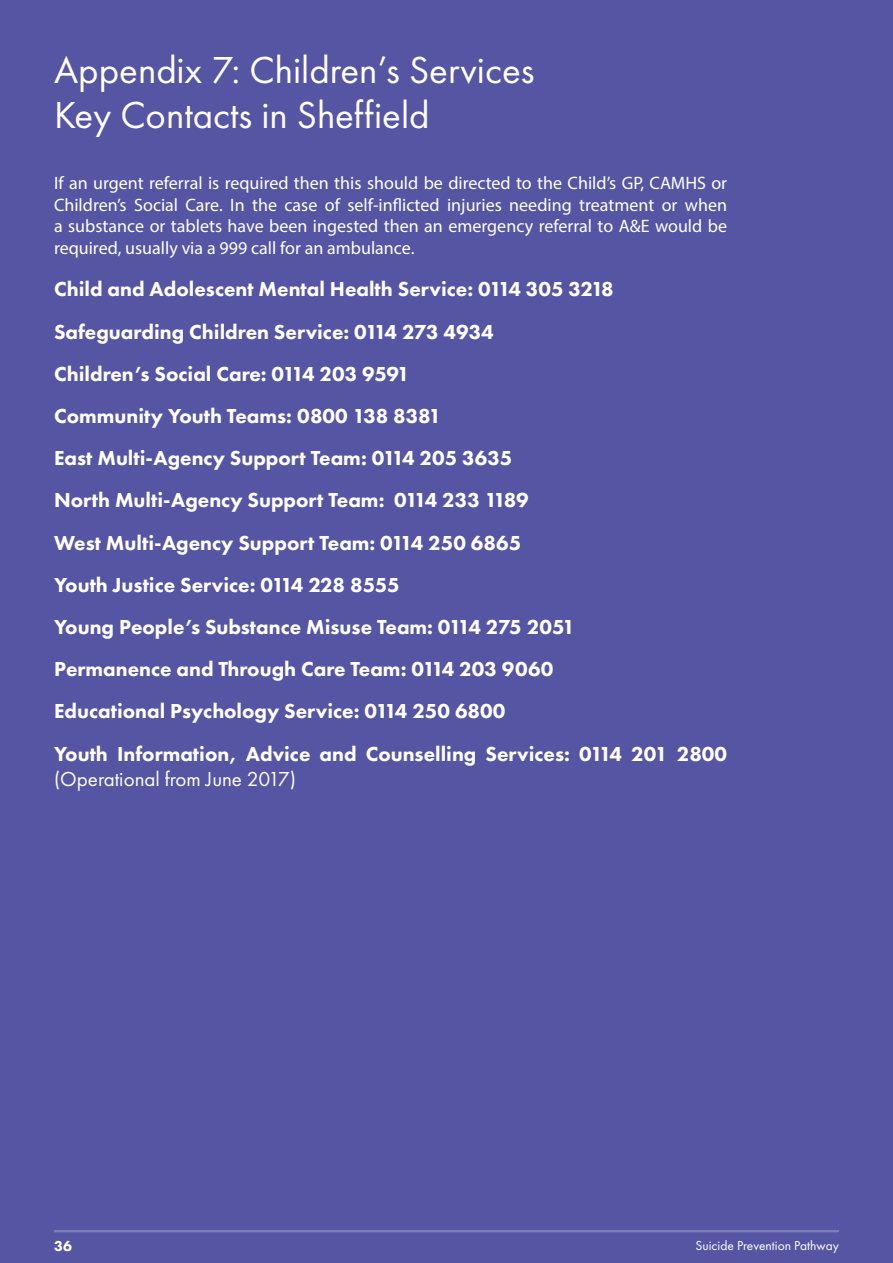
<style>
.page{position:relative;width:893px;height:1263px;background:#5655a4}
.page>*{position:absolute;margin:0;border:0;box-sizing:border-box;transform-origin:0 0}
.t1{font:39px/45px "Futura PT";color:#fff}
.t2{font:800 21px/25.2px "Futura PT";color:#fff}
.t3{font:18px/21.6px "Myriad Pro";color:#fff;text-align:justify}
.t4{font:800 15px "Futura PT";color:#fff}
.t5{font:13.5px "Futura PT";color:#fff}
.s1{font-weight:400}
</style>
<div class="page">
<hr style="left:54px;top:1230px;width:785px;height:2px;background:#7d7fbd">
<p class="t1" style="left:54px;top:48px;width:482px">Appendix 7: Children’s Services<br>Key Contacts in Sheffield</p>
<p class="t3" style="left:54px;top:172px;width:675px">If an urgent referral is required then this should be directed to the Child’s GP, CAMHS or Children’s Social Care. In the case of self-inflicted injuries needing treatment or when a substance or tablets have been ingested then an emergency referral to A&amp;E would be required, usually via a 999 call for an ambulance.</p>
<p class="t2" style="left:54px;top:276px;width:561px">Child and Adolescent Mental Health Service: 0114 305 3218</p>
<p class="t2" style="left:54px;top:319px;width:441px">Safeguarding Children Service: 0114 273 4934</p>
<p class="t2" style="left:54px;top:361px;width:357px">Children’s Social Care: 0114 203 9591</p>
<p class="t2" style="left:54px;top:403px;width:389px">Community Youth Teams: 0800 138 8381</p>
<p class="t2" style="left:54px;top:445px;width:460px">East Multi-Agency Support Team: 0114 205 3635</p>
<p class="t2" style="left:54px;top:487px;width:476px">North Multi-Agency Support Team: 0114 233 1189</p>
<p class="t2" style="left:54px;top:530px;width:469px">West Multi-Agency Support Team: 0114 250 6865</p>
<p class="t2" style="left:54px;top:572px;width:347px">Youth Justice Service: 0114 228 8555</p>
<p class="t2" style="left:54px;top:614px;width:522px">Young People’s Substance Misuse Team: 0114 275 2051</p>
<p class="t2" style="left:54px;top:656px;width:501px">Permanence and Through Care Team: 0114 203 9060</p>
<p class="t2" style="left:54px;top:698px;width:453px">Educational Psychology Service: 0114 250 6800</p>
<p class="t2" style="left:54px;top:741px;width:675px">Youth Information, Advice and Counselling Services: 0114 201 2800 <span class="s1">(Operational from June 2017)</span></p>
<p class="t4" style="left:54px;top:1236px;width:19px">36</p>
<p class="t5" style="left:695px;top:1237px;width:145px">Suicide Prevention Pathway</p>
</div>
